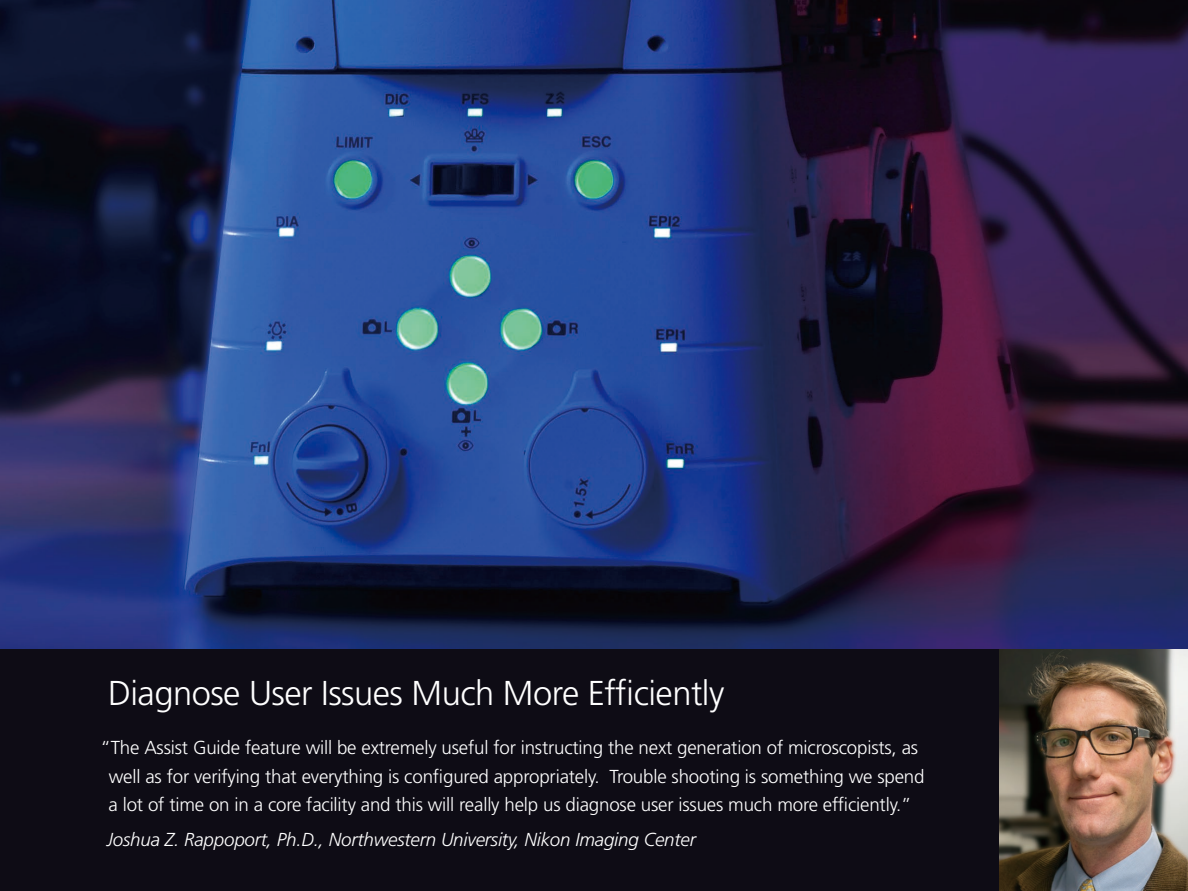
<style>
.page{position:relative;width:1188px;height:891px;background:#fff}
.page>*{position:absolute;margin:0;border:0;box-sizing:border-box;transform-origin:0 0}
.t1{font:300 34.5px "Frutiger LT Std";letter-spacing:-.015em;color:#fff}
.t2{font:300 18.75px/28.5px "Frutiger LT Std";letter-spacing:-.01em;color:#fff;text-align:center}
.t3{font:italic 300 18.75px "Frutiger LT Std";letter-spacing:-.01em;color:#fff}
</style>
<div class="page">
<div style="left:0;top:644px;width:1188px;height:247px;background:#0e0c15"></div>
<img style="left:999px;top:649px;width:189px;height:242px">
<img style="left:0;top:0;width:1188px;height:649px">
<h1 class="t1" style="left:108px;top:674px;width:618px">Diagnose User Issues Much More Efficiently</h1>
<p class="t2" style="left:100px;top:734px;width:826px">“The Assist Guide feature will be extremely useful for instructing the next generation of microscopists, as well as for verifying that everything is configured appropriately. Trouble shooting is something we spend a lot of time on in a core facility and this will really help us diagnose user issues much more efficiently.”</p>
<p class="t3" style="left:107px;top:829px;width:591px">Joshua Z. Rappoport, Ph.D., Northwestern University, Nikon Imaging Center</p>
</div>
